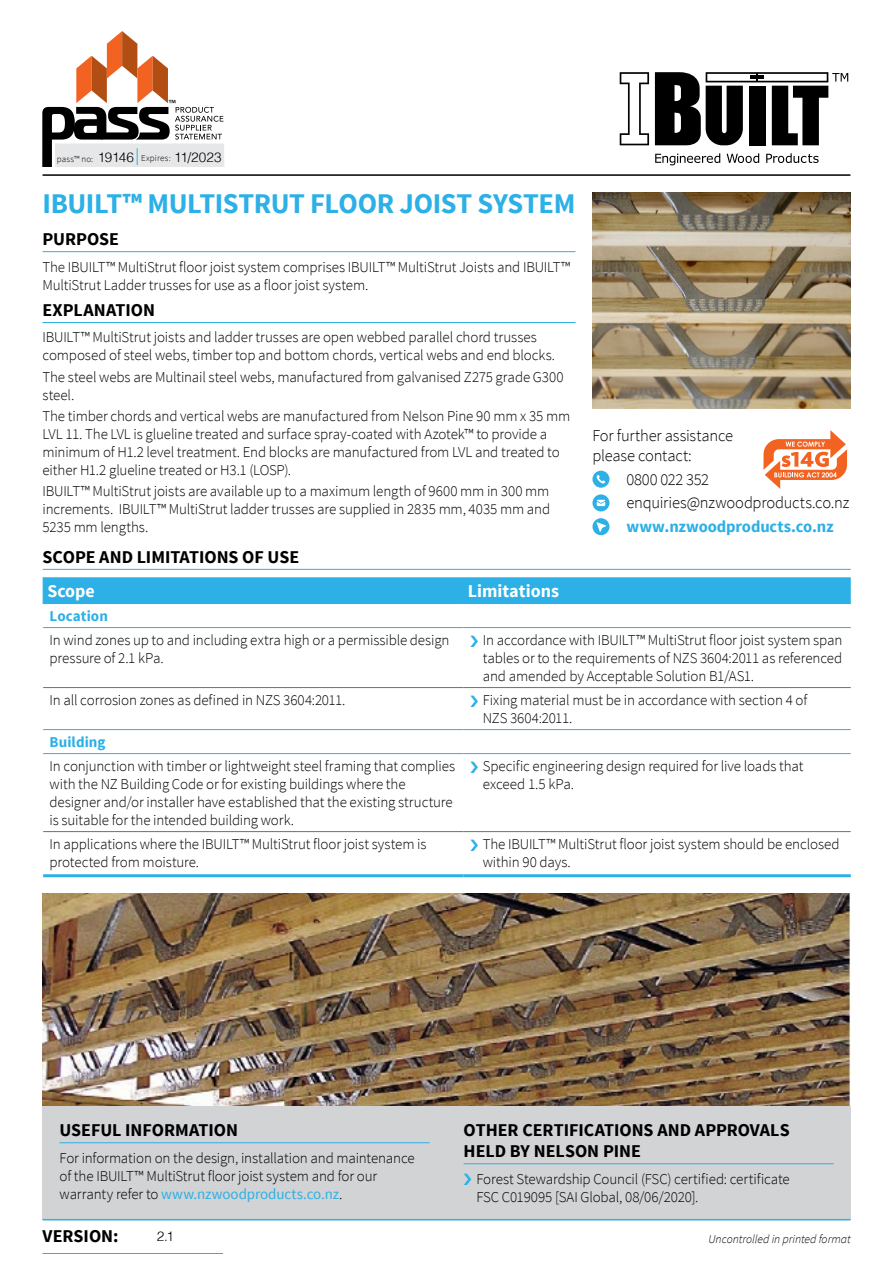
<style>
.page{position:relative;width:893px;height:1263px;background:#fff}
.page>*{position:absolute;margin:0;border:0;box-sizing:border-box;transform-origin:0 0}
.t1{font:700 28.5px "Source Sans Pro";letter-spacing:-.015em;color:#2cb0e6}
.t2{font:700 18px/21px "Source Sans Pro";color:#000}
.t3{font:700 18px "Source Sans Pro";color:#fff}
.t4{font:300 16.5px/19.5px "Source Sans Pro";letter-spacing:-.01em;color:#000}
.t5{font:700 16.5px "Source Sans Pro";letter-spacing:-.005em;color:#2cb0e6}
.t6{font:300 15px/18px "Source Sans Pro";letter-spacing:-.01em;color:#000}
.t7{font:700 15px "Source Sans Pro";letter-spacing:.005em;color:#2cb0e6}
.t8{font:300 13.5px "Helvetica";color:#000}
.t9{font:italic 300 12px "Source Sans Pro";letter-spacing:-.005em;color:#000}
.t10{font:12px "Myriad Pro";color:#000}
.t11{font:300 9px "Source Sans Pro";letter-spacing:.025em;color:#000}
.s1{font-family:"Helvetica";font-size:13.5px}
.s2{font-weight:400;color:#2cb0e6}
</style>
<div class="page">
<div style="left:43px;top:1106px;width:808px;height:114px;background:#d1d3d4"></div>
<hr style="left:60px;top:1142px;width:370px;height:1px;background:#2cb0e6">
<hr style="left:464px;top:1163px;width:370px;height:1px;background:#2cb0e6">
<hr style="left:43px;top:251px;width:532px;height:1px;background:#2cb0e6">
<hr style="left:43px;top:322px;width:532px;height:1px;background:#2cb0e6">
<hr style="left:43px;top:174px;width:807px;height:2px;background:#000">
<img style="left:592px;top:192px;width:259px;height:216px">
<hr style="left:43px;top:1219px;width:807px;height:1px;background:#2cb0e6">
<svg style="left:592px;top:471px;width:17px;height:17px"></svg>
<svg style="left:592px;top:494px;width:17px;height:17px"></svg>
<svg style="left:592px;top:518px;width:17px;height:17px"></svg>
<svg style="left:763px;top:430px;width:85px;height:59px"></svg>
<hr style="left:43px;top:569px;width:808px;height:1px;background:#2cb0e6">
<hr style="left:43px;top:687px;width:421px;height:1px;background:#6d6e71">
<hr style="left:464px;top:687px;width:387px;height:1px;background:#6d6e71">
<div style="left:43px;top:577px;width:808px;height:26px;background:#2cb0e6"></div>
<hr style="left:43px;top:831px;width:421px;height:1px;background:#6d6e71">
<hr style="left:464px;top:831px;width:387px;height:1px;background:#6d6e71">
<hr style="left:43px;top:874px;width:421px;height:3px;background:#2cb0e6">
<hr style="left:464px;top:874px;width:387px;height:3px;background:#2cb0e6">
<hr style="left:43px;top:729px;width:421px;height:1px;background:#2cb0e6">
<hr style="left:464px;top:729px;width:387px;height:1px;background:#2cb0e6">
<hr style="left:43px;top:753px;width:421px;height:1px;background:#2cb0e6">
<hr style="left:464px;top:753px;width:387px;height:1px;background:#2cb0e6">
<hr style="left:43px;top:603px;width:421px;height:1px;background:#2cb0e6">
<hr style="left:464px;top:603px;width:387px;height:1px;background:#2cb0e6">
<hr style="left:43px;top:627px;width:421px;height:1px;background:#2cb0e6">
<hr style="left:464px;top:627px;width:387px;height:1px;background:#2cb0e6">
<svg style="left:620px;top:72px;width:29px;height:73px"></svg>
<svg style="left:655px;top:72px;width:193px;height:74px"></svg>
<svg style="left:655px;top:153px;width:65px;height:12px"></svg>
<svg style="left:727px;top:153px;width:32px;height:10px"></svg>
<svg style="left:766px;top:153px;width:53px;height:10px"></svg>
<img style="left:43px;top:894px;width:807px;height:212px">
<svg style="left:42px;top:31px;width:181px;height:136px"></svg>
<hr style="left:43px;top:1253px;width:180px;height:1px;background:#2cb0e6">
<p class="t10" style="left:169px;top:97px;width:9px">™</p>
<p class="t11" style="left:57px;top:153px;width:166px">pass™ no: <span class="s1">19146</span> Expires: <span class="s1">11/2023</span></p>
<h1 class="t1" style="left:43px;top:186px;width:534px">IBUILT™ MULTISTRUT FLOOR JOIST SYSTEM</h1>
<p class="t2" style="left:43px;top:229px;width:78px">PURPOSE</p>
<p class="t6" style="left:43px;top:258px;width:529px">The IBUILT™ MultiStrut floor joist system comprises IBUILT™ MultiStrut Joists and IBUILT™<br>MultiStrut Ladder trusses for use as a floor joist system.</p>
<p class="t2" style="left:43px;top:300px;width:114px">EXPLANATION</p>
<p class="t6" style="left:43px;top:328px;width:514px">IBUILT™ MultiStrut joists and ladder trusses are open webbed parallel chord trusses composed of steel webs, timber top and bottom chords, vertical webs and end blocks.</p>
<p class="t6" style="left:43px;top:368px;width:523px">The steel webs are Multinail steel webs, manufactured from galvanised Z275 grade G300 steel.</p>
<p class="t6" style="left:43px;top:407px;width:529px">The timber chords and vertical webs are manufactured from Nelson Pine 90 mm x 35 mm LVL 11. The LVL is glueline treated and surface spray-coated with Azotek™ to provide a minimum of H1.2 level treatment. End blocks are manufactured from LVL and treated to either H1.2 glueline treated or H3.1 (LOSP).</p>
<p class="t6" style="left:43px;top:482px;width:509px;text-align:justify">IBUILT™ MultiStrut joists are available up to a maximum length of 9600 mm in 300 mm increments. IBUILT™ MultiStrut ladder trusses are supplied in 2835 mm, 4035 mm and 5235 mm lengths.</p>
<p class="t4" style="left:592px;top:426px;width:142px">For further assistance please contact:</p>
<p class="t4" style="left:626px;top:467px;width:224px;line-height:23.7px">0800 022 352 enquiries@nzwoodproducts.co.nz</p>
<p class="t5" style="left:626px;top:516px;width:209px">www.nzwoodproducts.co.nz</p>
<p class="t2" style="left:43px;top:547px;width:258px">SCOPE AND LIMITATIONS OF USE</p>
<p class="t3" style="left:47px;top:580px;width:49px">Scope</p>
<p class="t3" style="left:468px;top:580px;width:93px">Limitations</p>
<p class="t7" style="left:50px;top:606px;width:60px">Location</p>
<p class="t6" style="left:50px;top:631px;width:402px">In wind zones up to and including extra high or a permissible design pressure of 2.1 kPa.</p>
<p class="t6" style="left:483px;top:631px;width:361px;text-align:justify">In accordance with IBUILT™ MultiStrut floor joist system span tables or to the requirements of NZS 3604:2011 as referenced and amended by Acceptable Solution B1/AS1.</p>
<p class="t6" style="left:50px;top:691px;width:297px">In all corrosion zones as defined in NZS 3604:2011.</p>
<p class="t6" style="left:483px;top:691px;width:326px">Fixing material must be in accordance with section 4 of<br>NZS 3604:2011.</p>
<p class="t7" style="left:50px;top:733px;width:58px">Building</p>
<p class="t6" style="left:50px;top:757px;width:407px">In conjunction with timber or lightweight steel framing that complies with the NZ Building Code or for existing buildings where the designer and/or installer have established that the existing structure is suitable for the intended building work.</p>
<p class="t6" style="left:483px;top:757px;width:322px">Specific engineering design required for live loads that exceed 1.5 kPa.</p>
<p class="t6" style="left:50px;top:835px;width:378px">In applications where the IBUILT™ MultiStrut floor joist system is protected from moisture.</p>
<p class="t6" style="left:483px;top:835px;width:358px">The IBUILT™ MultiStrut floor joist system should be enclosed within 90 days.</p>
<p class="t2" style="left:60px;top:1120px;width:180px">USEFUL INFORMATION</p>
<p class="t6" style="left:60px;top:1149px;width:357px">For information on the design, installation and maintenance of the IBUILT™ MultiStrut floor joist system and for our warranty refer to <span class="s2">www.nzwoodproducts.co.nz</span>.</p>
<p class="t2" style="left:43px;top:1226px;width:78px">VERSION:</p>
<p class="t8" style="left:157px;top:1224px;width:19px">2.1</p>
<p class="t2" style="left:464px;top:1120px;width:327px">OTHER CERTIFICATIONS AND APPROVALS<br>HELD BY NELSON PINE</p>
<p class="t6" style="left:476px;top:1170px;width:315px">Forest Stewardship Council (FSC) certified: certificate<br>FSC C019095 [SAI Global, 08/06/2020].</p>
<p class="t9" style="left:708px;top:1232px;width:144px">Uncontrolled in printed format</p>
</div>
